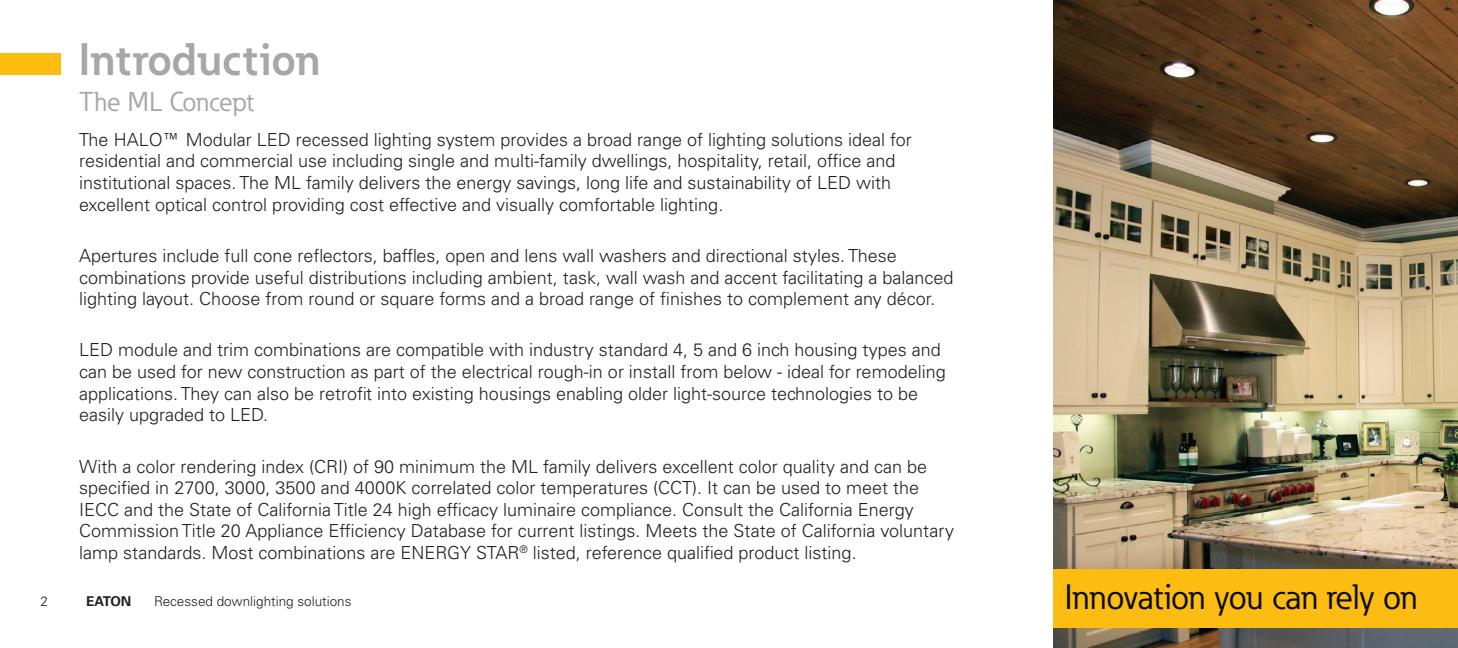
<style>
.page{position:relative;width:1458px;height:648px;background:#fff}
.page>*{position:absolute;margin:0;border:0;box-sizing:border-box;transform-origin:0 0}
.t1{font:700 45px "Eaton";color:#a6a7ab}
.t2{font:34.88px "Eaton";letter-spacing:-.01em;color:#0b0d0d}
.t3{font:27px "Eaton";letter-spacing:-.02em;color:#a6a7ab}
.t4{font:300 18px/21.6px "Univers LT Std";color:#231f20}
.t5{font:300 13.5px "Univers LT Std";color:#231f20}
.t6{font:700 13.5px "Univers LT Std";letter-spacing:-.02em;color:#231f20}
.s1{font-weight:400}
</style>
<div class="page">
<div style="left:0;top:53px;width:61px;height:22px;background:#fdbc12"></div>
<img style="left:1053px;top:0;width:405px;height:648px">
<div style="left:1053px;top:569px;width:405px;height:59px;background:#fdbc12"></div>
<h1 class="t1" style="left:79px;top:31px;width:243px">Introduction</h1>
<h3 class="t3" style="left:79px;top:85px;width:176px">The ML Concept</h3>
<p class="t4" style="left:79px;top:129px;width:834px">The HALO<span class="s1">™</span> Modular LED recessed lighting system provides a broad range of lighting solutions ideal for residential and commercial use including single and multi-family dwellings, hospitality, retail, office and institutional spaces. The ML family delivers the energy savings, long life and sustainability of LED with excellent optical control providing cost effective and visually comfortable lighting.</p>
<p class="t4" style="left:79px;top:245px;width:876px">Apertures include full cone reflectors, baffles, open and lens wall washers and directional styles. These combinations provide useful distributions including ambient, task, wall wash and accent facilitating a balanced lighting layout. Choose from round or square forms and a broad range of finishes to complement any décor.</p>
<p class="t4" style="left:79px;top:339px;width:868px">LED module and trim combinations are compatible with industry standard 4, 5 and 6 inch housing types and can be used for new construction as part of the electrical rough-in or install from below - ideal for remodeling applications. They can also be retrofit into existing housings enabling older light-source technologies to be easily upgraded to LED.</p>
<p class="t4" style="left:79px;top:455px;width:877px">With a color rendering index (CRI) of 90 minimum the ML family delivers excellent color quality and can be specified in 2700, 3000, 3500 and 4000K correlated color temperatures (CCT). It can be used to meet the IECC and the State of California Title 24 high efficacy luminaire compliance. Consult the California Energy Commission Title 20 Appliance Efficiency Database for current listings. Meets the State of California voluntary lamp standards. Most combinations are ENERGY STAR<sup>®</sup> listed, reference qualified product listing.</p>
<p class="t5" style="left:40px;top:593px;width:9px">2</p>
<p class="t6" style="left:86px;top:593px;width:47px">EATON</p>
<p class="t5" style="left:154px;top:593px;width:199px">Recessed downlighting solutions</p>
<h2 class="t2" style="left:1065px;top:575px;width:354px">Innovation you can rely on</h2>
</div>
